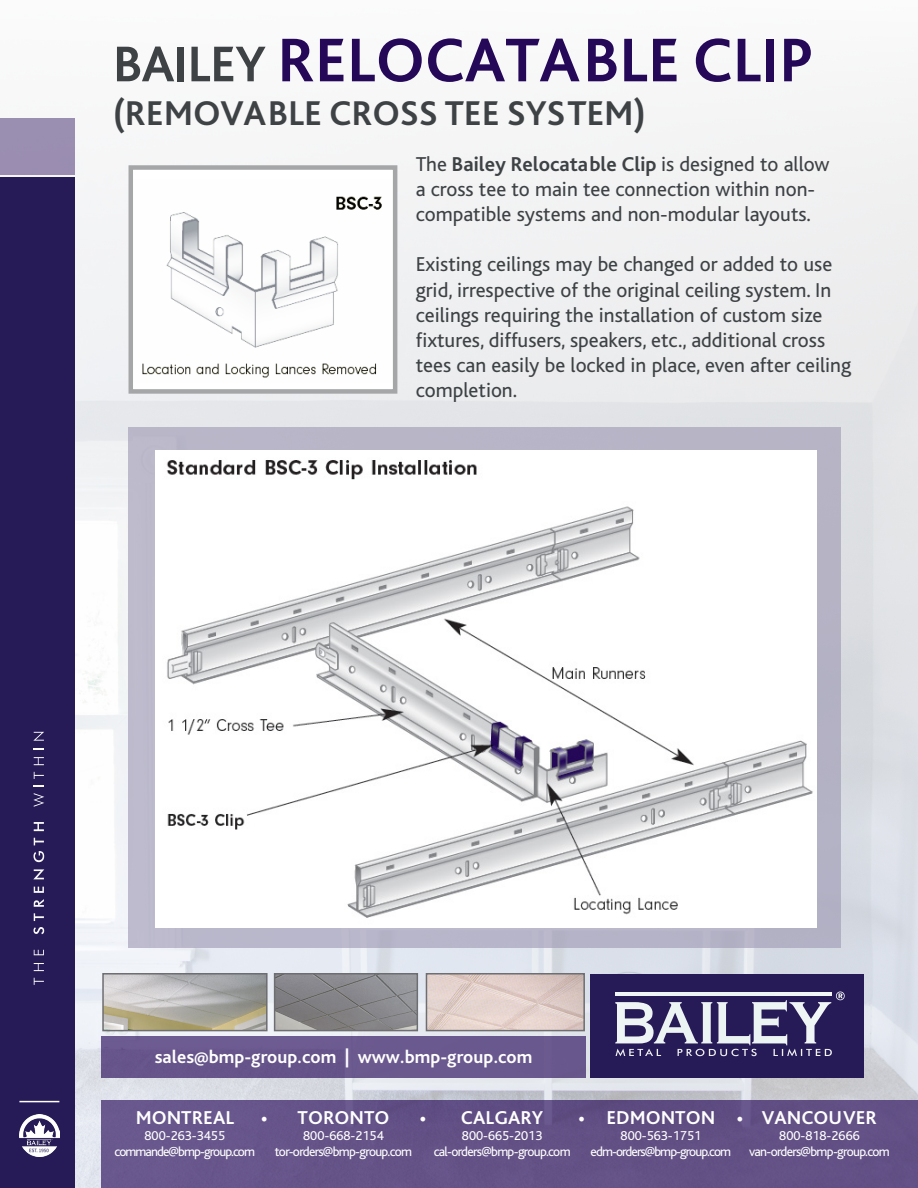
<style>
.page{position:relative;width:918px;height:1188px;background:#fff}
.page>*{position:absolute;margin:0;border:0;box-sizing:border-box;transform-origin:0 0}
.t1{font:700 64.5px "Bliss Pro";letter-spacing:-.005em;color:#250858}
.t2{font:700 36px "Bliss Pro";letter-spacing:-.005em;color:#3e4245}
.t3{font:21px/25.2px "Bliss";color:#3e4245}
.t4{font:700 19.5px "Bliss Pro";color:#fff}
.t5{font:700 18.75px "Bliss Pro";color:#fff}
.t6{font:18px "Minion Pro";color:#fff}
.t7{font:13.5px "Bliss";letter-spacing:-.05em;color:#fff}
.t8{font:13.5px "Bliss";color:#fff}
.s1{font-size:52.5px;color:#3e4245}
.s2{font-family:"Bliss Pro";font-weight:700}
</style>
<div class="page">
<img style="left:0;top:88px;width:918px;height:1100px">
<div style="left:0;top:178px;width:75px;height:1010px;background:#261b57"></div>
<svg style="left:33px;top:731px;width:12px;height:254px"></svg>
<hr style="left:19px;top:1101px;width:40px;height:1px;background:#fff">
<img style="left:19px;top:1115px;width:40px;height:41px">
<div style="left:0;top:118px;width:75px;height:56px;background:#9a8eb1"></div>
<div style="left:102px;top:1101px;width:816px;height:87px;background:#645187"></div>
<div style="left:102px;top:1036px;width:484px;height:41px;background:#69588d"></div>
<div style="left:591px;top:974px;width:273px;height:103px;background:#261b57"></div>
<svg style="left:615px;top:991px;width:230px;height:66px"></svg>
<img style="left:105px;top:976px;width:160px;height:52px">
<div style="left:102px;top:973px;width:166px;height:58px;border:2px solid #6d6e71"></div>
<img style="left:277px;top:976px;width:138px;height:52px">
<div style="left:274px;top:973px;width:144px;height:58px;border:2px solid #6d6e71"></div>
<img style="left:429px;top:976px;width:153px;height:52px">
<div style="left:426px;top:973px;width:159px;height:58px;border:2px solid #6d6e71"></div>
<div style="left:131px;top:168px;width:264px;height:223px;background:#fff"></div>
<img style="left:142px;top:196px;width:240px;height:182px">
<div style="left:129px;top:165px;width:268px;height:229px;border:4px solid #a4a6a8"></div>
<div style="left:129px;top:428px;width:712px;height:520px;background:#b8b5c7"></div>
<img style="left:155px;top:451px;width:661px;height:476px">
<p class="t1" style="left:113px;top:20px;width:703px"><span class="s1">BAILEY</span> RELOCATABLE CLIP</p>
<p class="t2" style="left:113px;top:90px;width:535px">(REMOVABLE CROSS TEE SYSTEM)</p>
<p class="t3" style="left:416px;top:152px;width:415px">The <span class="s2">Bailey Relocatable Clip</span> is designed to allow a cross tee to main tee connection within non&shy;compatible systems and non-modular layouts.</p>
<p class="t3" style="left:416px;top:252px;width:437px">Existing ceilings may be changed or added to use grid, irrespective of the original ceiling system. In ceilings requiring the installation of custom size fixtures, diffusers, speakers, etc., additional cross tees can easily be locked in place, even after ceiling completion.</p>
<p class="t5" style="left:155px;top:1045px;width:379px">sales@bmp-group.com | www.bmp-group.com</p>
<p class="t4" style="left:136px;top:1105px;width:100px">MONTREAL</p>
<p class="t4" style="left:298px;top:1105px;width:93px">TORONTO</p>
<p class="t4" style="left:461px;top:1105px;width:84px">CALGARY</p>
<p class="t4" style="left:606px;top:1105px;width:110px">EDMONTON</p>
<p class="t4" style="left:762px;top:1105px;width:117px">VANCOUVER</p>
<p class="t8" style="left:145px;top:1129px;width:82px">800-263-3455</p>
<p class="t7" style="left:114px;top:1145px;width:142px">commande@bmp-group.com</p>
<p class="t6" style="left:261px;top:1105px;width:9px">•</p>
<p class="t6" style="left:419px;top:1105px;width:9px">•</p>
<p class="t6" style="left:578px;top:1105px;width:9px">•</p>
<p class="t6" style="left:737px;top:1105px;width:9px">•</p>
<p class="t8" style="left:303px;top:1129px;width:82px">800-668-2154</p>
<p class="t7" style="left:275px;top:1145px;width:139px">tor-orders@bmp-group.com</p>
<p class="t8" style="left:462px;top:1129px;width:82px">800-665-2013</p>
<p class="t7" style="left:434px;top:1145px;width:138px">cal-orders@bmp-group.com</p>
<p class="t8" style="left:621px;top:1129px;width:82px">800-563-1751</p>
<p class="t7" style="left:591px;top:1145px;width:142px">edm-orders@bmp-group.com</p>
<p class="t8" style="left:779px;top:1129px;width:82px">800-818-2666</p>
<p class="t7" style="left:749px;top:1145px;width:142px">van-orders@bmp-group.com</p>
</div>
